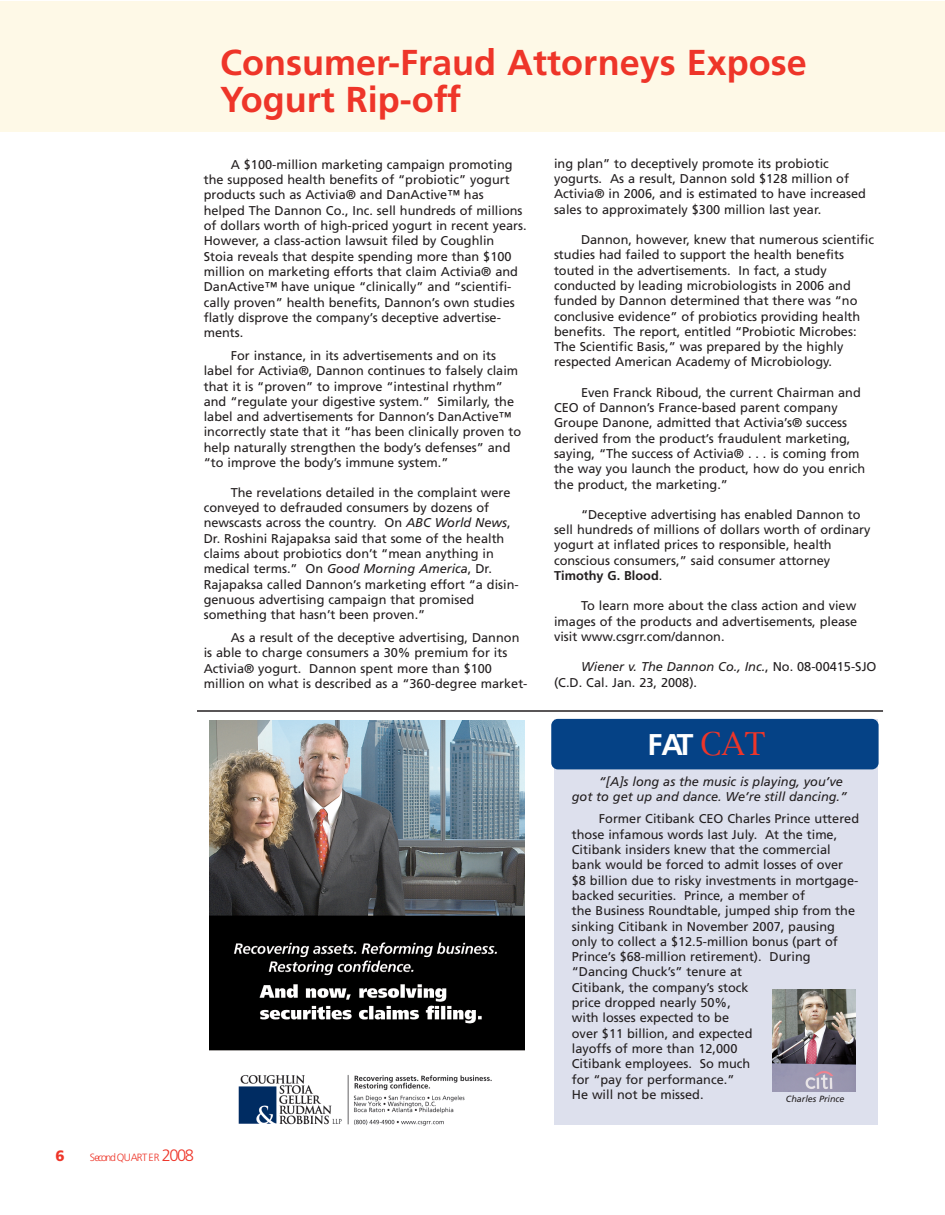
<style>
.page{position:relative;width:945px;height:1215px;background:#fff}
.page>*{position:absolute;margin:0;border:0;box-sizing:border-box;transform-origin:0 0}
.t1{font:700 36px/37.5px "Frutiger";color:#ee3529}
.t2{font:30px "Frutiger Bold TT";color:#fff}
.t3{font:900 15px "Frutiger";color:#ee3529}
.t4{font:12.75px/15.3px "Frutiger";color:#231f20}
.t5{font:italic 12.75px/15.3px "Frutiger";color:#231f20}
.t6{font:10.5px "Frutiger Light TT";letter-spacing:-.05em;color:#ee3529}
.t7{font:9px "Frutiger Italic TT";color:#231f20}
.s1{font-style:italic}
.s2{font-weight:700}
.s3{font-family:"New York";color:#ee3529}
.s4{font-size:16.5px}
</style>
<div class="page">
<div style="left:0;top:2px;width:945px;height:130px;background:#fef9e7"></div>
<hr style="left:197px;top:710px;width:686px;height:2px;background:#231f20">
<div style="left:554px;top:719px;width:324px;height:405px;background:#dde0ed"></div>
<div style="left:551px;top:719px;width:328px;height:50px;background:#054286;border-radius:7px"></div>
<img style="left:773px;top:989px;width:82px;height:103px">
<img style="left:209px;top:720px;width:316px;height:406px">
<h1 class="t1" style="left:220px;top:46px;width:588px">Consumer-Fraud Attorneys Expose<br>Yogurt Rip-off</h1>
<p class="t4" style="left:204px;top:158px;width:324px;text-indent:27px">A $100-million marketing campaign promoting the supposed health benefits of “probiotic” yogurt products such as Activia® and DanActive™ has helped The Dannon Co., Inc. sell hundreds of millions of dollars worth of high-priced yogurt in recent years.<br>However, a class-action lawsuit filed by Coughlin Stoia reveals that despite spending more than $100 million on marketing efforts that claim Activia® and DanActive™ have unique “clinically” and “scientifi&shy;cally proven” health benefits, Dannon’s own studies flatly disprove the company’s deceptive advertise&shy;ments.</p>
<p class="t4" style="left:204px;top:349px;width:319px;text-indent:27px">For instance, in its advertisements and on its label for Activia®, Dannon continues to falsely claim that it is “proven” to improve “intestinal rhythm” and “regulate your digestive system.” Similarly, the label and advertisements for Dannon’s DanActive™ incorrectly state that it “has been clinically proven to help naturally strengthen the body’s defenses” and “to improve the body’s immune system.”</p>
<p class="t4" style="left:204px;top:486px;width:317px;text-indent:27px">The revelations detailed in the complaint were conveyed to defrauded consumers by dozens of newscasts across the country. On <span class="s1">ABC World News</span>, Dr. Roshini Rajapaksa said that some of the health claims about probiotics don’t “mean anything in medical terms.” On <span class="s1">Good Morning America</span>, Dr.<br>Rajapaksa called Dannon’s marketing effort “a disin&shy;genuous advertising campaign that promised something that hasn’t been proven.”</p>
<p class="t4" style="left:204px;top:631px;width:325px;text-indent:27px">As a result of the deceptive advertising, Dannon is able to charge consumers a 30% premium for its Activia® yogurt. Dannon spent more than $100 million on what is described as a “360-degree market-</p>
<p class="t4" style="left:554px;top:157px;width:314px">ing plan” to deceptively promote its probiotic yogurts. As a result, Dannon sold $128 million of Activia® in 2006, and is estimated to have increased sales to approximately $300 million last year.</p>
<p class="t4" style="left:554px;top:233px;width:322px;text-indent:27px">Dannon, however, knew that numerous scientific studies had failed to support the health benefits touted in the advertisements. In fact, a study conducted by leading microbiologists in 2006 and funded by Dannon determined that there was “no conclusive evidence” of probiotics providing health benefits. The report, entitled “Probiotic Microbes:<br>The Scientific Basis,” was prepared by the highly respected American Academy of Microbiology.</p>
<p class="t4" style="left:554px;top:386px;width:313px;text-indent:27px">Even Franck Riboud, the current Chairman and CEO of Dannon’s France-based parent company Groupe Danone, admitted that Activia’s® success derived from the product’s fraudulent marketing, saying, “The success of Activia® . . . is coming from the way you launch the product, how do you enrich the product, the marketing.”</p>
<p class="t4" style="left:554px;top:508px;width:318px;text-indent:27px">“Deceptive advertising has enabled Dannon to sell hundreds of millions of dollars worth of ordinary yogurt at inflated prices to responsible, health conscious consumers,” said consumer attorney <span class="s2">Timothy G. Blood</span>.</p>
<p class="t4" style="left:554px;top:599px;width:305px;text-align:justify;text-indent:27px">To learn more about the class action and view images of the products and advertisements, please visit www.csgrr.com/dannon.</p>
<p class="t4" style="left:554px;top:660px;width:324px;text-indent:27px"><span class="s1">Wiener v. The Dannon Co., Inc.</span>, No. 08-00415-SJO (C.D. Cal. Jan. 23, 2008).</p>
<h2 class="t2" style="left:648px;top:727px;width:120px">FAT <span class="s3">CAT</span></h2>
<p class="t5" style="left:572px;top:775px;width:277px;text-indent:27px">“[A]s long as the music is playing, you’ve got to get up and dance. We’re still dancing.”</p>
<p class="t4" style="left:572px;top:812px;width:289px;text-indent:27px">Former Citibank CEO Charles Prince uttered those infamous words last July. At the time, Citibank insiders knew that the commercial bank would be forced to admit losses of over $8 billion due to risky investments in mortgage&shy;backed securities. Prince, a member of<br>the Business Roundtable, jumped ship from the sinking Citibank in November 2007, pausing only to collect a $12.5-million bonus (part of Prince’s $68-million retirement). During “Dancing Chuck’s” tenure at<br>Citibank, the company’s stock<br>price dropped nearly 50%,<br>with losses expected to be<br>over $11 billion, and expected<br>layoffs of more than 12,000<br>Citibank employees. So much<br>for “pay for performance.”<br>He will not be missed.</p>
<p class="t7" style="left:786px;top:1094px;width:60px">Charles Prince</p>
<p class="t3" style="left:56px;top:1147px;width:11px">6</p>
<p class="t6" style="left:90px;top:1152px;width:106px">SecondQUART ER <span class="s4">2008</span></p>
</div>
